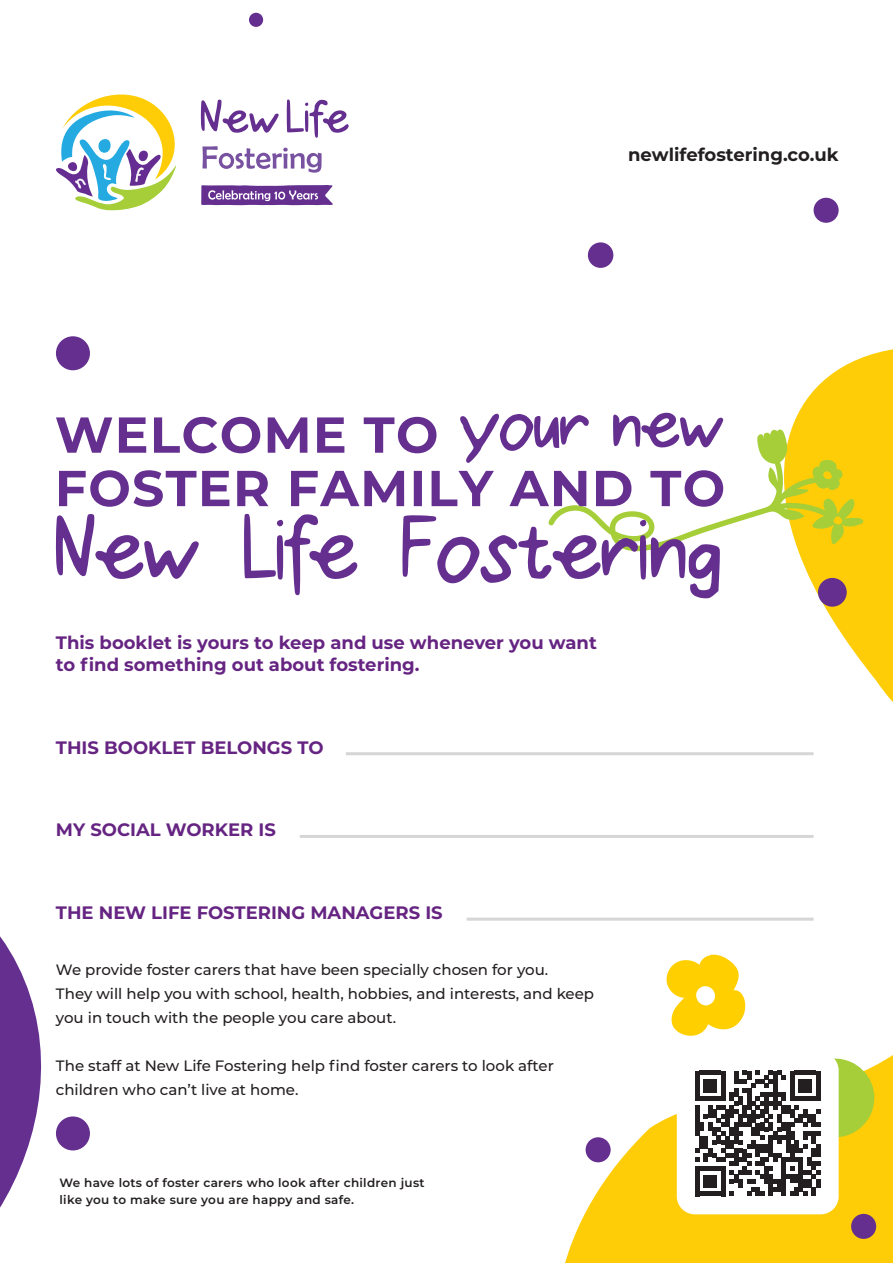
<style>
.page{position:relative;width:893px;height:1263px;background:#fff}
.page>*{position:absolute;margin:0;border:0;box-sizing:border-box;transform-origin:0 0}
.t1{font:700 18px/21.6px "Montserrat";color:#662482}
.t2{font:700 18px "Montserrat";color:#231f20}
.Body_Text{font:500 15px/24px "Montserrat";color:#231f20}
.Body_Text-2{font:600 12px/16.5px "Montserrat";letter-spacing:.025em;color:#231f20}
</style>
<div class="page">
<svg style="left:561px;top:349px;width:332px;height:914px"></svg>
<svg style="left:723px;top:429px;width:141px;height:123px"></svg>
<svg style="left:0;top:210px;width:112px;height:998px"></svg>
<div style="left:588px;top:242px;width:25px;height:26px;background:#652f90;border-radius:50%"></div>
<div style="left:814px;top:198px;width:25px;height:25px;background:#652f90;border-radius:50%"></div>
<div style="left:249px;top:13px;width:14px;height:14px;background:#652f90;border-radius:50%"></div>
<div style="left:56px;top:336px;width:34px;height:34px;background:#652f90;border-radius:50%"></div>
<div style="left:818px;top:578px;width:29px;height:29px;background:#652f90;border-radius:50%"></div>
<div style="left:586px;top:1137px;width:25px;height:25px;background:#652f90;border-radius:50%"></div>
<div style="left:56px;top:1116px;width:34px;height:34px;background:#652f90;border-radius:50%"></div>
<div style="left:796px;top:1058px;width:78px;height:79px;background:#a6ce39;border-radius:50%"></div>
<div style="left:851px;top:1214px;width:25px;height:25px;background:#652f90;border-radius:50%"></div>
<svg style="left:56px;top:94px;width:120px;height:116px"></svg>
<svg style="left:202px;top:146px;width:120px;height:27px"></svg>
<svg style="left:201px;top:100px;width:78px;height:33px"></svg>
<svg style="left:287px;top:99px;width:62px;height:39px"></svg>
<svg style="left:201px;top:185px;width:132px;height:20px;background:#8257a5"></svg>
<svg style="left:665px;top:954px;width:82px;height:82px"></svg>
<svg style="left:56px;top:413px;width:667px;height:185px"></svg>
<hr style="left:346px;top:752px;width:468px;height:3px;background:#d6d6d6">
<hr style="left:300px;top:835px;width:514px;height:3px;background:#d6d6d6">
<hr style="left:467px;top:918px;width:347px;height:3px;background:#d6d6d6">
<div style="left:677px;top:1052px;width:162px;height:162px;background:#fff;border-radius:18px"></div>
<svg style="left:695px;top:1071px;width:125px;height:125px"></svg>
<p class="t2" style="left:628px;top:142px;width:212px">newlifefostering.co.uk</p>
<p class="t1" style="left:56px;top:631px;width:542px">This booklet is yours to keep and use whenever you want to find something out about fostering.</p>
<p class="t1" style="left:56px;top:736px;width:269px">THIS BOOKLET BELONGS TO</p>
<p class="t1" style="left:56px;top:818px;width:222px">MY SOCIAL WORKER IS</p>
<p class="t1" style="left:56px;top:901px;width:388px">THE NEW LIFE FOSTERING MANAGERS IS</p>
<p class="Body_Text" style="left:56px;top:957px;width:494px">We provide foster carers that have been specially chosen for you.</p>
<p class="Body_Text" style="left:56px;top:981px;width:540px">They will help you with school, health, hobbies, and interests, and keep you in touch with the people you care about.</p>
<p class="Body_Text" style="left:56px;top:1053px;width:499px">The staff at New Life Fostering help find foster carers to look after children who can’t live at home.</p>
<p class="Body_Text-2" style="left:60px;top:1174px;width:367px">We have lots of foster carers who look after children just like you to make sure you are happy and safe.</p>
</div>
